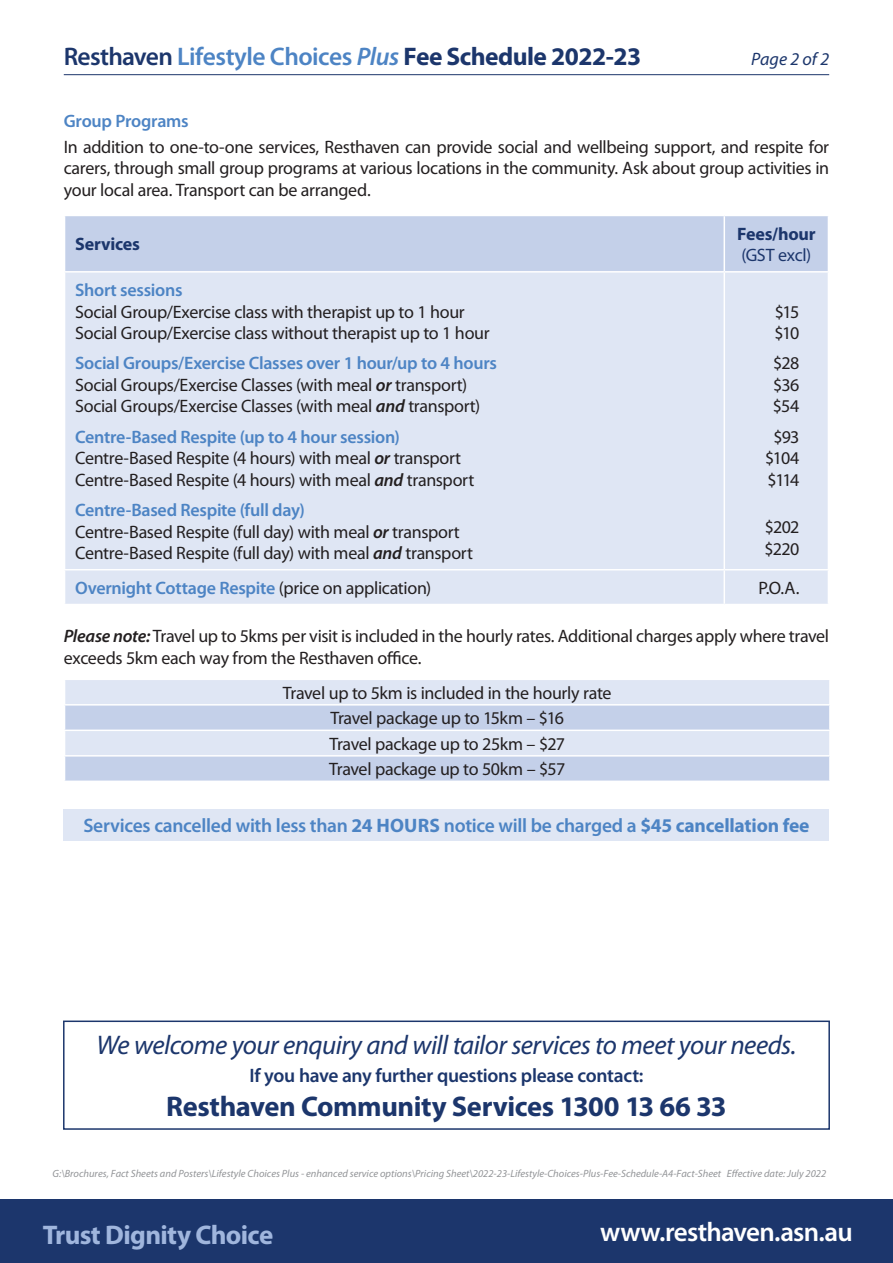
<style>
.page{position:relative;width:893px;height:1263px;background:#fff}
.page>*{position:absolute;margin:0;border:0;box-sizing:border-box;transform-origin:0 0}
.Body_Text{font:700 28.5px "Myriad Pro";letter-spacing:-.015em;color:#1c366c}
.Body_Text-2{font:italic 27px "Myriad Pro";letter-spacing:-.02em;color:#1c366c}
.t1{font:600 27px "Myriad Pro";letter-spacing:-.03em;color:#fff}
.t2{font:700 27px "Myriad Pro";letter-spacing:-.025em;color:#a0b6dd}
.Body_Text-3{font:700 25.5px "Myriad Pro";letter-spacing:-.02em;color:#1c366c}
.Body_Text-4{font:600 19.5px "Myriad Pro";letter-spacing:-.015em;color:#4d84c4}
.Body_Text-5{font:600 19.5px "Myriad Pro";letter-spacing:-.015em;color:#1c366c}
.Body_Text-6{font:18px/21.6px "Myriad Pro";letter-spacing:-.02em;color:#231f20;text-align:justify}
.Body_Text-7{font:600 18px "Myriad Pro";letter-spacing:-.015em;color:#4d84c4}
.Body_Text-8{font:700 18px "Myriad Pro";letter-spacing:-.01em;color:#1c366c}
.Body_Text-9{font:18px "Myriad Pro";letter-spacing:-.025em;color:#1c366c}
.Body_Text-10{font:italic 18px "Myriad Pro";color:#1c366c}
.Body_Text-11{font:italic 10.5px "Myriad Pro";color:#939598}
.s1{font-weight:600}
.s2{font-weight:600;color:#4d84c4}
.s3{font-weight:600;font-style:italic;color:#4d84c4}
.s4{font-weight:600;font-style:italic}
.s5{font-weight:400;color:#231f20}
.s6{font-weight:700}
</style>
<div class="page">
<div style="left:0;top:1199px;width:893px;height:64px;background:#1c366c"></div>
<div style="left:65px;top:216px;width:763px;height:55px;background:#c4d0e9"></div>
<div style="left:65px;top:273px;width:763px;height:331px;background:#dfe6f4"></div>
<hr style="left:724px;top:216px;width:1px;height:55px;background:#fff">
<hr style="left:724px;top:273px;width:1px;height:296px;background:#fff">
<hr style="left:64px;top:569px;width:660px;height:1px;background:#fff">
<hr style="left:724px;top:569px;width:105px;height:1px;background:#fff">
<hr style="left:724px;top:570px;width:1px;height:34px;background:#fff">
<div style="left:65px;top:680px;width:764px;height:24px;background:#dfe6f4"></div>
<svg style="left:65px;top:705px;width:764px;height:75px;background:#cdd8ed"></svg>
<hr style="left:64px;top:729px;width:767px;height:2px;background:#fff">
<hr style="left:64px;top:755px;width:767px;height:1px;background:#fff">
<div style="left:64px;top:809px;width:765px;height:32px;background:#dfe6f4"></div>
<hr style="left:64px;top:74px;width:765px;height:1px;background:#1c366c">
<div style="left:63px;top:1020px;width:767px;height:110px;border:2px solid #1c366c"></div>
<p class="Body_Text-3" style="left:64px;top:39px;width:579px"><span class="s1">Resthaven</span> <span class="s2">Lifestyle Choices</span> <span class="s3">Plus</span> Fee Schedule 2022-23</p>
<p class="Body_Text-10" style="left:751px;top:47px;width:80px">Page 2 of 2</p>
<p class="Body_Text-7" style="left:64px;top:109px;width:126px">Group Programs</p>
<p class="Body_Text-6" style="left:64px;top:136px;width:767px">In addition to one-to-one services, Resthaven can provide social and wellbeing support, and respite for carers, through small group programs at various locations in the community. Ask about group activities in your local area. Transport can be arranged.</p>
<p class="Body_Text-8" style="left:75px;top:233px;width:66px">Services</p>
<p class="Body_Text-8" style="left:737px;top:222px;width:80px">Fees/hour</p>
<p class="Body_Text-9" style="left:741px;top:244px;width:71px">(GST excl)</p>
<p class="Body_Text-7" style="left:75px;top:278px;width:109px">Short sessions</p>
<p class="Body_Text-6" style="left:75px;top:300px;width:391px">Social Group/Exercise class with therapist up to 1 hour</p>
<p class="Body_Text-6" style="left:75px;top:322px;width:416px">Social Group/Exercise class without therapist up to 1 hour</p>
<p class="Body_Text-7" style="left:75px;top:352px;width:423px">Social Groups/Exercise Classes over 1 hour/up to 4 hours</p>
<p class="Body_Text-6" style="left:75px;top:374px;width:394px">Social Groups/Exercise Classes (with meal <span class="s4">or</span> transport)</p>
<p class="Body_Text-6" style="left:75px;top:395px;width:407px">Social Groups/Exercise Classes (with meal <span class="s4">and</span> transport)</p>
<p class="Body_Text-7" style="left:75px;top:425px;width:326px">Centre-Based Respite (up to 4 hour session)</p>
<p class="Body_Text-6" style="left:75px;top:447px;width:388px">Centre-Based Respite (4 hours) with meal <span class="s4">or</span> transport</p>
<p class="Body_Text-6" style="left:75px;top:469px;width:401px">Centre-Based Respite (4 hours) with meal <span class="s4">and</span> transport</p>
<p class="Body_Text-7" style="left:75px;top:498px;width:231px">Centre-Based Respite (full day)</p>
<p class="Body_Text-6" style="left:75px;top:520px;width:386px">Centre-Based Respite (full day) with meal <span class="s4">or</span> transport</p>
<p class="Body_Text-6" style="left:75px;top:542px;width:399px">Centre-Based Respite (full day) with meal <span class="s4">and</span> transport</p>
<p class="Body_Text-6" style="left:775px;top:300px;width:26px">$15</p>
<p class="Body_Text-6" style="left:774px;top:322px;width:27px">$10</p>
<p class="Body_Text-6" style="left:773px;top:352px;width:28px">$28</p>
<p class="Body_Text-6" style="left:773px;top:374px;width:28px">$36</p>
<p class="Body_Text-6" style="left:773px;top:395px;width:28px">$54</p>
<p class="Body_Text-6" style="left:773px;top:425px;width:27px">$93</p>
<p class="Body_Text-6" style="left:765px;top:447px;width:36px">$104</p>
<p class="Body_Text-6" style="left:767px;top:469px;width:33px">$114</p>
<p class="Body_Text-6" style="left:765px;top:516px;width:36px">$202</p>
<p class="Body_Text-6" style="left:764px;top:538px;width:37px">$220</p>
<p class="Body_Text-7" style="left:75px;top:576px;width:358px">Overnight Cottage Respite <span class="s5">(price on application)</span></p>
<p class="Body_Text-6" style="left:758px;top:577px;width:42px">P.O.A.</p>
<p class="Body_Text-6" style="left:64px;top:625px;width:767px"><span class="s4">Please note:</span> Travel up to 5kms per visit is included in the hourly rates. Additional charges apply where travel exceeds 5km each way from the Resthaven office.</p>
<p class="Body_Text-6" style="left:283px;top:682px;width:330px">Travel up to 5km is included in the hourly rate</p>
<p class="Body_Text-6" style="left:330px;top:707px;width:235px">Travel package up to 15km – $16</p>
<p class="Body_Text-6" style="left:329px;top:733px;width:237px">Travel package up to 25km – $27</p>
<p class="Body_Text-6" style="left:329px;top:758px;width:237px">Travel package up to 50km – $57</p>
<p class="Body_Text-4" style="left:83px;top:813px;width:728px">Services cancelled with less than <span class="s6">24 HOURS</span> notice will be charged a <span class="s6">$45 cancellation fee</span></p>
<p class="Body_Text-2" style="left:96px;top:1028px;width:702px">We welcome your enquiry and will tailor services to meet your needs.</p>
<p class="Body_Text-5" style="left:249px;top:1063px;width:396px">If you have any further questions please contact:</p>
<p class="Body_Text" style="left:166px;top:1088px;width:562px">Resthaven Community Services 1300 13 66 33</p>
<p class="Body_Text-11" style="left:53px;top:1166px;width:775px">G:\Brochures, Fact Sheets and Posters\Lifestyle Choices Plus - enhanced service options\Pricing Sheet\2022-23-Lifestyle-Choices-Plus-Fee-Schedule-A4-Fact-Sheet Effective date: July 2022</p>
<p class="t2" style="left:43px;top:1217px;width:232px">Trust Dignity Choice</p>
<p class="t1" style="left:600px;top:1214px;width:254px">www.resthaven.asn.au</p>
</div>
